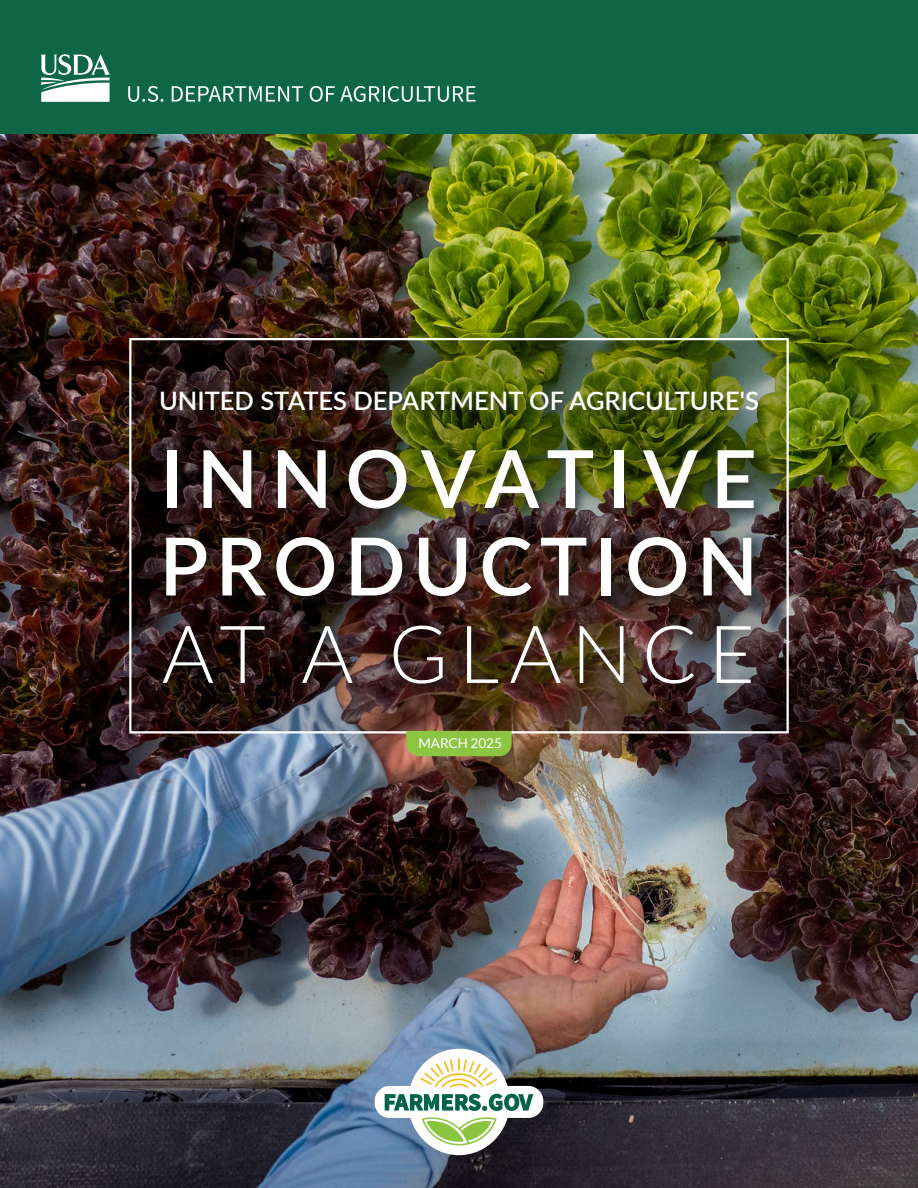
<style>
.page{position:relative;width:918px;height:1188px;background:#fff}
.page>*{position:absolute;margin:0;border:0;box-sizing:border-box;transform-origin:0 0}
.Cover-Title{font:600 80.25px/87.4px "Lato";letter-spacing:.09em;color:#fff}
.Cover-Title-2{font:300 80.25px "Lato";letter-spacing:.125em;color:#fff}
.Cover-USDA{font:600 25.5px "Lato";color:#fff}
.t1{font:13.5px "Lato";color:#fff}
</style>
<div class="page">
<div style="left:0;top:0;width:918px;height:135px;background:#0e6647"></div>
<svg style="left:41px;top:54px;width:69px;height:48px"></svg>
<svg style="left:128px;top:86px;width:35px;height:16px"></svg>
<svg style="left:172px;top:86px;width:131px;height:16px"></svg>
<svg style="left:310px;top:86px;width:166px;height:16px"></svg>
<img style="left:0;top:135px;width:918px;height:1053px">
<img style="left:132px;top:341px;width:654px;height:389px">
<div style="left:375px;top:1086px;width:168px;height:32px;background:#fff;border-radius:15px"></div>
<div style="left:408px;top:1049px;width:102px;height:106px;background:#fff;border-radius:50%"></div>
<svg style="left:422px;top:1117px;width:75px;height:28px"></svg>
<svg style="left:420px;top:1058px;width:77px;height:30px"></svg>
<svg style="left:385px;top:1094px;width:148px;height:17px"></svg>
<div style="left:158px;top:389px;width:613px;height:34px;background:#231f20;opacity:.5"></div>
<div style="left:160px;top:446px;width:607px;height:250px;background:#231f20;opacity:.5"></div>
<div style="left:129px;top:338px;width:660px;height:395px;border:2px solid #fff"></div>
<div style="left:406px;top:731px;width:106px;height:25px;background:#8bc542"></div>
<p class="Cover-USDA" style="left:159px;top:382px;width:601px">UNITED STATES DEPARTMENT OF AGRICULTURE'S</p>
<p class="Cover-Title" style="left:159px;top:432px;width:600px">INNOVATIVE<br>PRODUCTION</p>
<p class="Cover-Title-2" style="left:162px;top:611px;width:595px">AT A GLANCE</p>
<p class="t1" style="left:419px;top:736px;width:85px">MARCH 2025</p>
</div>
